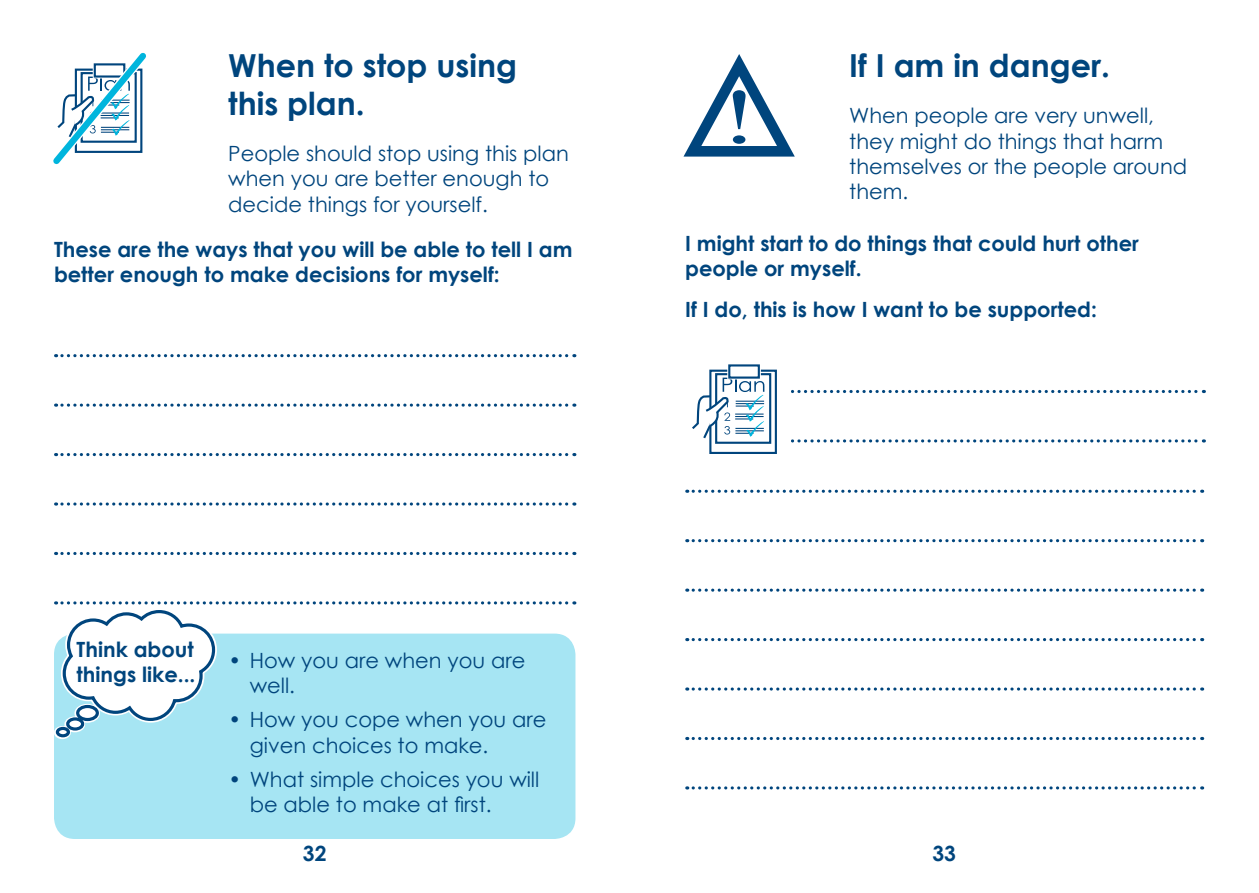
<style>
.page{position:relative;width:1259px;height:893px;background:#fff}
.page>*{position:absolute;margin:0;border:0;box-sizing:border-box;transform-origin:0 0}
.t1{font:700 31.65px/38.1px "Century Gothic";color:#00457d}
.t2{font:21px/25.2px "Century Gothic";color:#00457d}
.t3{font:700 21px/25.2px "Century Gothic";color:#00457d}
</style>
<div class="page">
<div style="left:54px;top:634px;width:521px;height:205px;background:#a6e5f3;border-radius:21px"></div>
<svg style="left:53px;top:52px;width:93px;height:113px"></svg>
<svg style="left:683px;top:54px;width:112px;height:103px"></svg>
<div style="left:709px;top:370px;width:68px;height:84px;background:#fff;border:2px solid #00457d"></div>
<div style="left:715px;top:373px;width:56px;height:71px;background:#fff;border:2px solid #00457d"></div>
<div style="left:727px;top:363px;width:34px;height:16px;border:4px solid #fff"></div>
<div style="left:728px;top:364px;width:32px;height:15px;background:#fff;border:2px solid #00457d"></div>
<svg style="left:692px;top:377px;width:512px;height:66px"></svg>
<svg style="left:56px;top:453px;width:519px;height:3px"></svg>
<svg style="left:56px;top:502px;width:519px;height:4px"></svg>
<svg style="left:56px;top:552px;width:519px;height:3px"></svg>
<svg style="left:54px;top:601px;width:521px;height:138px"></svg>
<svg style="left:56px;top:354px;width:519px;height:3px"></svg>
<svg style="left:56px;top:404px;width:519px;height:3px"></svg>
<svg style="left:687px;top:588px;width:515px;height:4px"></svg>
<svg style="left:687px;top:638px;width:515px;height:3px"></svg>
<svg style="left:687px;top:687px;width:515px;height:4px"></svg>
<svg style="left:687px;top:737px;width:515px;height:3px"></svg>
<svg style="left:687px;top:786px;width:515px;height:3px"></svg>
<svg style="left:687px;top:490px;width:515px;height:3px"></svg>
<svg style="left:687px;top:539px;width:515px;height:3px"></svg>
<h1 class="t1" style="left:228px;top:45px;width:290px">When to stop using this plan.</h1>
<p class="t2" style="left:228px;top:141px;width:342px">People should stop using this plan when you are better enough to decide things for yourself.</p>
<p class="t3" style="left:54px;top:236px;width:520px">These are the ways that you will be able to tell I am better enough to make decisions for myself:</p>
<h1 class="t1" style="left:849px;top:45px;width:262px">If I am in danger.</h1>
<p class="t2" style="left:849px;top:103px;width:339px">When people are very unwell, they might do things that harm themselves or the people around them.</p>
<p class="t3" style="left:685px;top:230px;width:455px">I might start to do things that could hurt other people or myself.</p>
<p class="t3" style="left:685px;top:295px;width:413px">If I do, this is how I want to be supported:</p>
<p class="t3" style="left:77px;top:636px;width:120px">Think about things like...</p>
<p class="t2" style="left:250px;top:647px;width:277px;text-indent:-21px">• How you are when you are well.</p>
<p class="t2" style="left:250px;top:707px;width:298px;text-indent:-21px">• How you cope when you are given choices to make.</p>
<p class="t2" style="left:250px;top:766px;width:291px;text-indent:-21px">• What simple choices you will be able to make at first.</p>
<p class="t3" style="left:303px;top:840px;width:25px">32</p>
<p class="t3" style="left:932px;top:840px;width:25px">33</p>
</div>
